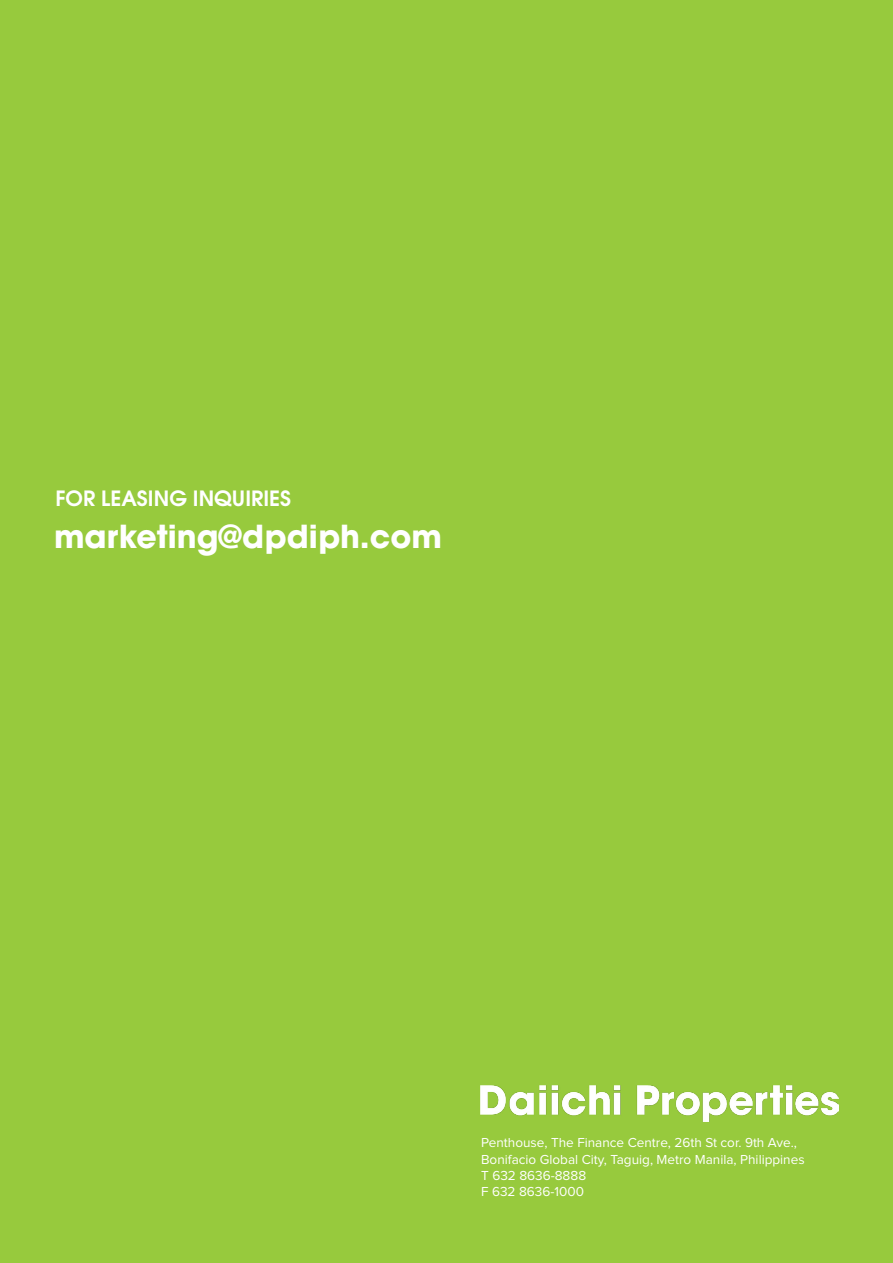
<style>
.page{position:relative;width:893px;height:1263px;background:#97ca3d}
.page>*{position:absolute;margin:0;border:0;box-sizing:border-box;transform-origin:0 0}
.t1{font:700 31.5px "ITC Avant Garde Pro";color:#fff}
.t2{font:700 21px "Te X Gyre Adventor";color:#fff}
.t3{font:13.5px/16.2px "Proxima Nova";color:#fff}
</style>
<div class="page">
<img style="left:481px;top:1085px;width:357px;height:36px">
<h2 class="t2" style="left:56px;top:480px;width:237px">FOR LEASING INQUIRIES</h2>
<h1 class="t1" style="left:54px;top:515px;width:389px">marketing@dpdiph.com</h1>
<p class="t3" style="left:481px;top:1135px;width:325px">Penthouse, The Finance Centre, 26th St cor. 9th Ave., Bonifacio Global City, Taguig, Metro Manila, Philippines T 632 8636-8888<br>F 632 8636-1000</p>
</div>
